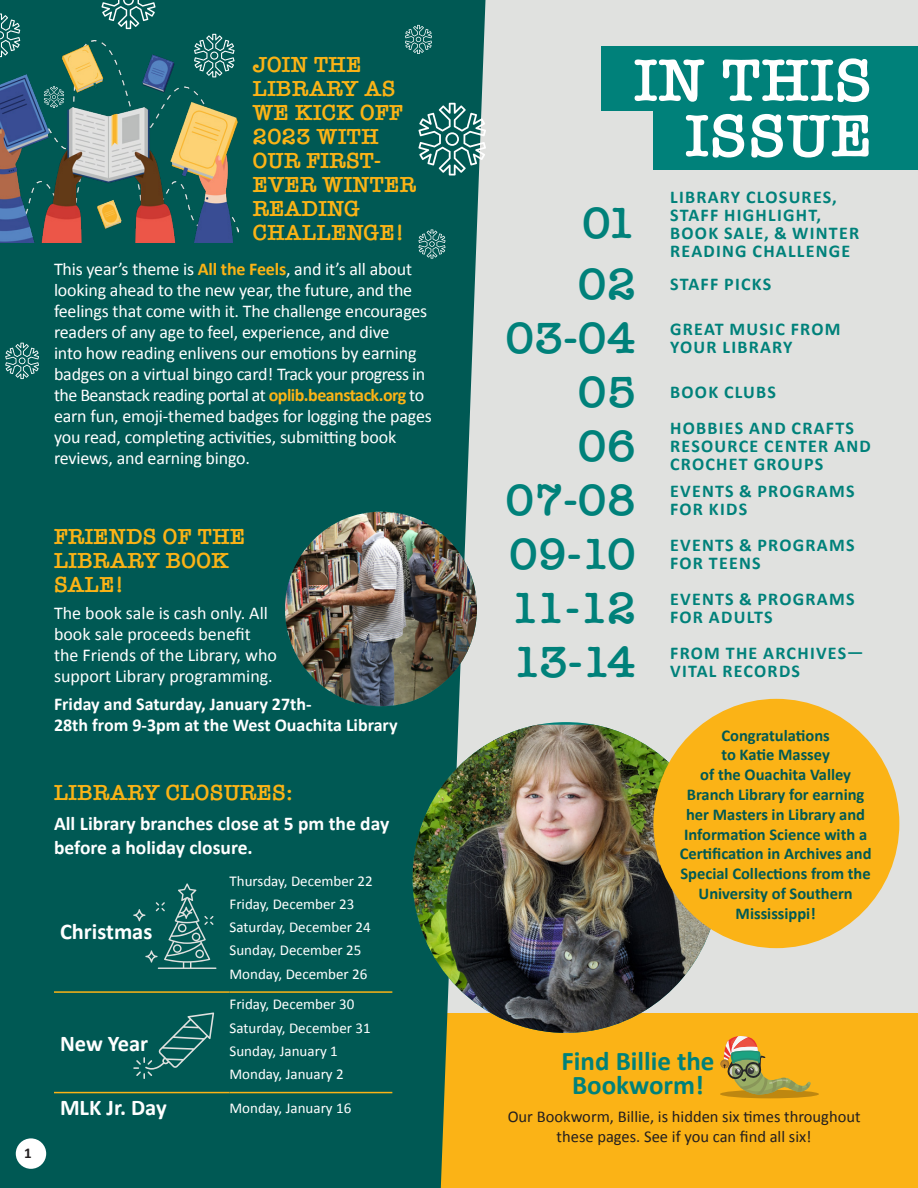
<style>
.page{position:relative;width:918px;height:1188px;background:#fff}
.page>*{position:absolute;margin:0;border:0;box-sizing:border-box;transform-origin:0 0}
.t1{font:600 61.5px/55.5px "American Typewriter";letter-spacing:.01em;color:#fff;text-align:right}
.t2{font:600 45px "American Typewriter";letter-spacing:.01em;color:#00817a}
.t3{font:700 27px/24px "Calibri";color:#00817a;text-align:center}
.t4{font:600 22.5px/24px "American Typewriter";letter-spacing:.01em;color:#fbb316}
.t5{font:700 22.5px "Calibri";color:#fff}
.t6{font:700 19.5px/23.4px "Calibri";color:#fff}
.t7{font:18px/21px "Calibri";letter-spacing:-.01em;color:#fff}
.t8{font:700 18px/18px "Calibri";letter-spacing:.07em;color:#00817a}
.t9{font:700 18px/21px "Calibri";color:#fff}
.t10{font:700 16.5px/19.8px "Calibri";color:#005954;text-align:center}
.t11{font:16.5px/19.5px "Calibri";color:#231f20;text-align:center}
.t12{font:15px "Calibri";color:#fff}
.t13{font:700 15px "Calibri";color:#231f20}
.s1{font-weight:700;color:#fbb316}
</style>
<div class="page">
<div style="left:419px;top:1012px;width:499px;height:176px;background:#fbb316"></div>
<div style="left:0;top:0;width:918px;height:1012px;background:#e0e1df"></div>
<div style="left:0;top:0;width:485px;height:1188px;background:#005954"></div>
<img style="left:285px;top:512px;width:192px;height:194px">
<hr style="left:230px;top:991px;width:162px;height:2px;background:#fbb316">
<hr style="left:54px;top:991px;width:176px;height:2px;background:#fbb316">
<hr style="left:54px;top:1092px;width:176px;height:1px;background:#fbb316">
<hr style="left:230px;top:1092px;width:162px;height:1px;background:#fbb316">
<svg style="left:133px;top:883px;width:83px;height:86px;background:#1c6a65"></svg>
<svg style="left:133px;top:1012px;width:81px;height:67px;background:#166661"></svg>
<div style="left:602px;top:47px;width:316px;height:64px;background:#00817a"></div>
<div style="left:653px;top:105px;width:265px;height:64px;background:#00817a"></div>
<img style="left:0;top:40px;width:238px;height:203px">
<svg style="left:194px;top:34px;width:41px;height:43px;background:#3b7f7b"></svg>
<svg style="left:0;top:13px;width:20px;height:44px"></svg>
<svg style="left:405px;top:25px;width:27px;height:29px"></svg>
<svg style="left:5px;top:343px;width:34px;height:36px"></svg>
<svg style="left:418px;top:230px;width:28px;height:29px"></svg>
<svg style="left:101px;top:0;width:55px;height:29px;background:#3a7f7b"></svg>
<svg style="left:418px;top:103px;width:68px;height:72px;background:#4a8885"></svg>
<svg style="left:44px;top:86px;width:20px;height:22px"></svg>
<div style="left:720px;top:1090px;width:99px;height:8px;background:#be8710;border-radius:50%"></div>
<svg style="left:720px;top:1036px;width:90px;height:59px"></svg>
<img style="left:413px;top:725px;width:298px;height:308px">
<div style="left:653px;top:699px;width:246px;height:249px;background:#fbb316;border-radius:50%"></div>
<div style="left:16px;top:1138px;width:30px;height:31px;background:#fff;border-radius:50%"></div>
<p class="t4" style="left:253px;top:52px;width:165px">JOIN THE<br>LIBRARY AS<br>WE KICK OFF<br>2023 WITH<br>OUR FIRST-<br>EVER WINTER<br>READING<br>CHALLENGE!</p>
<p class="t7" style="left:54px;top:258px;width:379px">This year’s theme is <span class="s1">All the Feels</span>, and it’s all about looking ahead to the new year, the future, and the feelings that come with it. The challenge encourages readers of any age to feel, experience, and dive<br>into how reading enlivens our emotions by earning badges on a virtual bingo card! Track your progress in the Beanstack reading portal at <span class="s1">oplib.beanstack.org</span> to earn fun, emoji-themed badges for logging the pages you read, completing activities, submitting book reviews, and earning bingo.</p>
<p class="t13" style="left:24px;top:1142px;width:9px">1</p>
<p class="t4" style="left:54px;top:524px;width:193px">FRIENDS OF THE<br>LIBRARY BOOK<br>SALE!</p>
<p class="t7" style="left:54px;top:602px;width:225px">The book sale is cash only. All book sale proceeds benefit the Friends of the Library, who support Library programming.</p>
<p class="t9" style="left:54px;top:693px;width:345px">Friday and Saturday, January 27th-<br>28th from 9-3pm at the West Ouachita Library</p>
<p class="t4" style="left:54px;top:780px;width:240px">LIBRARY CLOSURES:</p>
<p class="t6" style="left:54px;top:811px;width:337px">All Library branches close at 5 pm the day before a holiday closure.</p>
<p class="t5" style="left:60px;top:915px;width:94px">Christmas</p>
<p class="t5" style="left:60px;top:1027px;width:90px">New Year</p>
<p class="t12" style="left:230px;top:870px;width:145px">Thursday, December 22</p>
<p class="t12" style="left:230px;top:893px;width:126px">Friday, December 23</p>
<p class="t12" style="left:230px;top:917px;width:143px">Saturday, December 24</p>
<p class="t12" style="left:230px;top:940px;width:133px">Sunday, December 25</p>
<p class="t12" style="left:230px;top:963px;width:139px">Monday, December 26</p>
<p class="t12" style="left:230px;top:994px;width:126px">Friday, December 30</p>
<p class="t12" style="left:230px;top:1017px;width:143px">Saturday, December 31</p>
<p class="t12" style="left:230px;top:1040px;width:110px">Sunday, January 1</p>
<p class="t12" style="left:230px;top:1064px;width:116px">Monday, January 2</p>
<p class="t5" style="left:60px;top:1092px;width:108px">MLK Jr. Day</p>
<p class="t12" style="left:230px;top:1097px;width:123px">Monday, January 16</p>
<p class="t1" style="left:634px;top:51px;width:240px">IN THIS<br>ISSUE</p>
<p class="t2" style="left:582px;top:189px;width:55px">01</p>
<p class="t8" style="left:670px;top:187px;width:191px">LIBRARY CLOSURES,<br>STAFF HIGHLIGHT,<br>BOOK SALE, &amp; WINTER<br>READING CHALLENGE</p>
<p class="t2" style="left:578px;top:250px;width:59px">02</p>
<p class="t8" style="left:670px;top:275px;width:103px">STAFF PICKS</p>
<p class="t2" style="left:506px;top:304px;width:132px">03-04</p>
<p class="t8" style="left:670px;top:320px;width:172px">GREAT MUSIC FROM<br>YOUR LIBRARY</p>
<p class="t2" style="left:578px;top:358px;width:59px">05</p>
<p class="t8" style="left:670px;top:383px;width:107px">BOOK CLUBS</p>
<p class="t2" style="left:578px;top:412px;width:59px">06</p>
<p class="t8" style="left:670px;top:419px;width:202px">HOBBIES AND CRAFTS<br>RESOURCE CENTER AND<br>CROCHET GROUPS</p>
<p class="t2" style="left:506px;top:466px;width:132px">07-08</p>
<p class="t8" style="left:670px;top:482px;width:186px">EVENTS &amp; PROGRAMS<br>FOR KIDS</p>
<p class="t2" style="left:509px;top:520px;width:128px">09-10</p>
<p class="t8" style="left:670px;top:536px;width:186px">EVENTS &amp; PROGRAMS<br>FOR TEENS</p>
<p class="t2" style="left:511px;top:574px;width:126px">11-12</p>
<p class="t8" style="left:670px;top:590px;width:186px">EVENTS &amp; PROGRAMS<br>FOR ADULTS</p>
<p class="t2" style="left:513px;top:628px;width:124px">13-14</p>
<p class="t8" style="left:670px;top:644px;width:195px">FROM THE ARCHIVES—<br>VITAL RECORDS</p>
<p class="t10" style="left:680px;top:725px;width:193px">Congratulations<br>to Katie Massey<br>of the Ouachita Valley<br>Branch Library for earning her Masters in Library and<br>Information Science with a<br>Certification in Archives and<br>Special Collections from the<br>University of Southern<br>Mississippi!</p>
<p class="t3" style="left:562px;top:1048px;width:154px">Find Billie the<br>Bookworm!</p>
<p class="t11" style="left:508px;top:1106px;width:354px">Our Bookworm, Billie, is hidden six times throughout these pages. See if you can find all six!</p>
</div>
